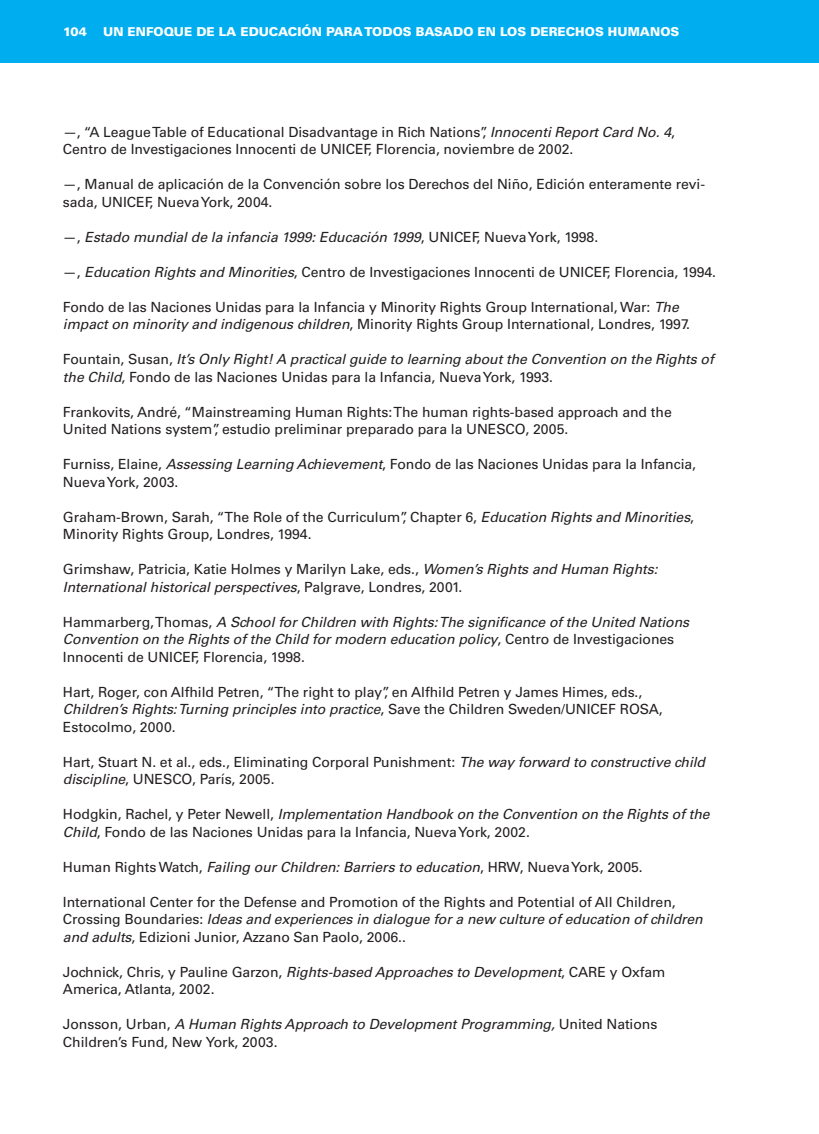
<style>
.page{position:relative;width:819px;height:1134px;background:#fff}
.page>*{position:absolute;margin:0;border:0;box-sizing:border-box;transform-origin:0 0}
.t1{font:14px/17.5px "Univers";letter-spacing:-.005em;color:#231f20}
.t2{font:italic 14px/17.5px "Univers";letter-spacing:-.005em;color:#231f20}
.t3{font:900 12.25px "Univers";color:#fff}
.s1{font-style:italic}
.s2{font-style:normal}
</style>
<div class="page">
<div style="left:0;top:0;width:819px;height:63px;background:#00aeef"></div>
<p class="t3" style="left:63px;top:27px;width:25px">104</p>
<p class="t3" style="left:103px;top:27px;width:578px">UN ENFOQUE DE LA EDUCACIÓN PARA TODOS BASADO EN LOS DERECHOS HUMANOS</p>
<p class="t1" style="left:63px;top:124px;width:613px">—, “A League Table of Educational Disadvantage in Rich Nations”, <span class="s1">Innocenti Report Card No. 4</span>,<br>Centro de Investigaciones Innocenti de UNICEF, Florencia, noviembre de 2002.</p>
<p class="t1" style="left:63px;top:177px;width:644px">—, Manual de aplicación de la Convención sobre los Derechos del Niño, Edición enteramente revi&shy;sada, UNICEF, Nueva York, 2004.</p>
<p class="t2" style="left:63px;top:229px;width:537px"><span class="s2">—,</span> Estado mundial de la infancia 1999: Educación 1999<span class="s2">, UNICEF, Nueva York, 1998.</span></p>
<p class="t1" style="left:63px;top:264px;width:655px">—, <span class="s1">Education Rights and Minorities</span>, Centro de Investigaciones Innocenti de UNICEF, Florencia, 1994.</p>
<p class="t1" style="left:63px;top:299px;width:628px">Fondo de las Naciones Unidas para la Infancia y Minority Rights Group International, War: <span class="s1">The impact on minority and indigenous children</span>, Minority Rights Group International, Londres, 1997.</p>
<p class="t2" style="left:63px;top:352px;width:652px"><span class="s2">Fountain, Susan,</span> It’s Only Right! A practical guide to learning about the Convention on the Rights of the Child<span class="s2">, Fondo de las Naciones Unidas para la Infancia, Nueva York, 1993.</span></p>
<p class="t1" style="left:63px;top:404px;width:610px">Frankovits, André, “Mainstreaming Human Rights: The human rights-based approach and the<br>United Nations system”, estudio preliminar preparado para la UNESCO, 2005.</p>
<p class="t1" style="left:63px;top:457px;width:635px">Furniss, Elaine, <span class="s1">Assessing Learning Achievement</span>, Fondo de las Naciones Unidas para la Infancia,<br>Nueva York, 2003.</p>
<p class="t1" style="left:63px;top:509px;width:633px">Graham-Brown, Sarah, “The Role of the Curriculum”, Chapter 6, <span class="s1">Education Rights and Minorities</span>,<br>Minority Rights Group, Londres, 1994.</p>
<p class="t1" style="left:63px;top:562px;width:596px">Grimshaw, Patricia, Katie Holmes y Marilyn Lake, eds., <span class="s1">Women’s Rights and Human Rights:<br>International historical perspectives</span>, Palgrave, Londres, 2001.</p>
<p class="t2" style="left:63px;top:614px;width:628px"><span class="s2">Hammarberg, Thomas,</span> A School for Children with Rights: The significance of the United Nations<br>Convention on the Rights of the Child for modern education policy<span class="s2">, Centro de Investigaciones<br>Innocenti de UNICEF, Florencia, 1998.</span></p>
<p class="t1" style="left:63px;top:684px;width:601px">Hart, Roger, con Alfhild Petren, “The right to play”, en Alfhild Petren y James Himes, eds.,<br><span class="s1">Children’s Rights: Turning principles into practice</span>, Save the Children Sweden/UNICEF ROSA,<br>Estocolmo, 2000.</p>
<p class="t1" style="left:63px;top:754px;width:644px">Hart, Stuart N. et al., eds., Eliminating Corporal Punishment: <span class="s1">The way forward to constructive child discipline</span>, UNESCO, París, 2005.</p>
<p class="t1" style="left:63px;top:807px;width:648px">Hodgkin, Rachel, y Peter Newell, <span class="s1">Implementation Handbook on the Convention on the Rights of the<br>Child</span>, Fondo de las Naciones Unidas para la Infancia, Nueva York, 2002.</p>
<p class="t2" style="left:63px;top:859px;width:581px"><span class="s2">Human Rights Watch,</span> Failing our Children: Barriers to education<span class="s2">, HRW, Nueva York, 2005.</span></p>
<p class="t1" style="left:63px;top:894px;width:641px">International Center for the Defense and Promotion of the Rights and Potential of All Children,<br>Crossing Boundaries: <span class="s1">Ideas and experiences in dialogue for a new culture of education of children and adults</span>, Edizioni Junior, Azzano San Paolo, 2006..</p>
<p class="t1" style="left:63px;top:964px;width:604px">Jochnick, Chris, y Pauline Garzon, <span class="s1">Rights-based Approaches to Development</span>, CARE y Oxfam<br>America, Atlanta, 2002.</p>
<p class="t1" style="left:63px;top:1017px;width:596px">Jonsson, Urban, <span class="s1">A Human Rights Approach to Development Programming,</span> United Nations<br>Children’s Fund, New York, 2003.</p>
</div>
